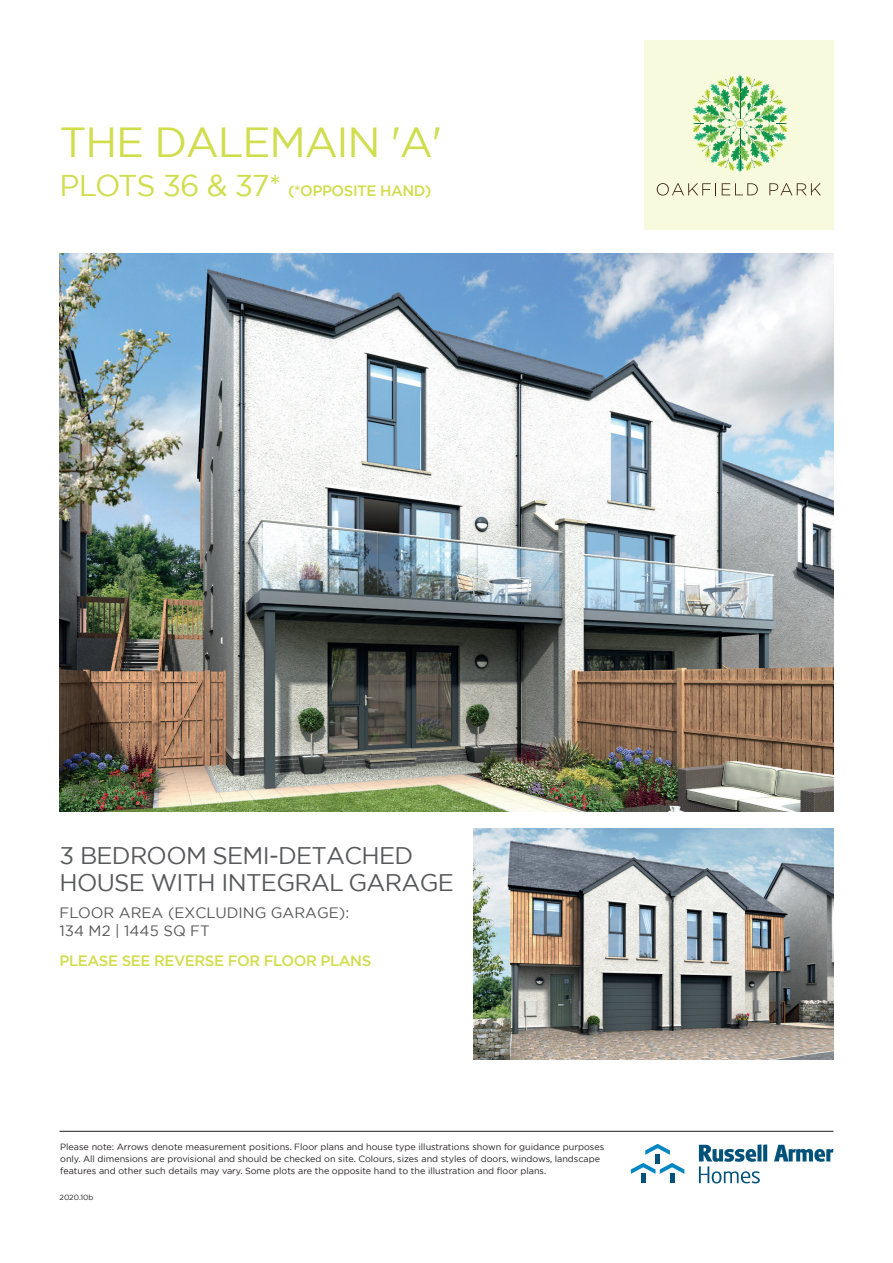
<style>
.page{position:relative;width:893px;height:1263px;background:#fff}
.page>*{position:absolute;margin:0;border:0;box-sizing:border-box;transform-origin:0 0}
.t1{font:42px "Gotham";letter-spacing:-.03em;color:#d0dd4d}
.t2{font:24px/27px "Gotham";letter-spacing:-.03em;color:#57585a}
.t3{font:500 15px "Gotham";letter-spacing:-.03em;color:#d0dd4d}
.t4{font:15px/18px "Gotham";color:#57585a}
.t5{font:9px/12px "Gotham";color:#231f20}
.t6{font:7.5px "Gotham";color:#231f20}
.s1{font-weight:400;font-size:30px}
</style>
<div class="page">
<img style="left:473px;top:828px;width:360px;height:231px">
<img style="left:60px;top:253px;width:773px;height:558px">
<div style="left:644px;top:41px;width:189px;height:189px;background:#f8fadd"></div>
<svg style="left:693px;top:75px;width:94px;height:97px"></svg>
<svg style="left:657px;top:183px;width:59px;height:13px"></svg>
<svg style="left:722px;top:183px;width:36px;height:12px"></svg>
<svg style="left:769px;top:183px;width:52px;height:12px"></svg>
<svg style="left:757px;top:1144px;width:4px;height:17px"></svg>
<svg style="left:763px;top:1144px;width:4px;height:17px"></svg>
<svg style="left:774px;top:1145px;width:59px;height:17px"></svg>
<svg style="left:699px;top:1145px;width:61px;height:39px"></svg>
<svg style="left:645px;top:1144px;width:25px;height:11px"></svg>
<div style="left:655px;top:1154px;width:5px;height:10px;background:#00527b"></div>
<hr style="left:641px;top:1173px;width:4px;height:10px;background:#00527b">
<svg style="left:631px;top:1163px;width:53px;height:11px"></svg>
<hr style="left:670px;top:1173px;width:4px;height:10px;background:#00527b">
<hr style="left:60px;top:1131px;width:773px;height:1px;background:#231f20">
<h1 class="t1" style="left:60px;top:115px;width:384px">THE DALEMAIN 'A'</h1>
<h3 class="t3" style="left:60px;top:181px;width:373px"><span class="s1">PLOTS 36 &amp; 37*</span> (*OPPOSITE HAND)</h3>
<h2 class="t2" style="left:60px;top:842px;width:396px">3 BEDROOM SEMI-DETACHED<br>HOUSE WITH INTEGRAL GARAGE</h2>
<h3 class="t4" style="left:60px;top:903px;width:291px">FLOOR AREA (EXCLUDING GARAGE):<br>134 M2 | 1445 SQ FT</h3>
<h3 class="t3" style="left:60px;top:951px;width:313px">PLEASE SEE REVERSE FOR FLOOR PLANS</h3>
<p class="t5" style="left:60px;top:1141px;width:545px">Please note: Arrows denote measurement positions. Floor plans and house type illustrations shown for guidance purposes only. All dimensions are provisional and should be checked on site. Colours, sizes and styles of doors, windows, landscape features and other such details may vary. Some plots are the opposite hand to the illustration and floor plans.</p>
<p class="t6" style="left:60px;top:1193px;width:35px">2020.10b</p>
</div>
